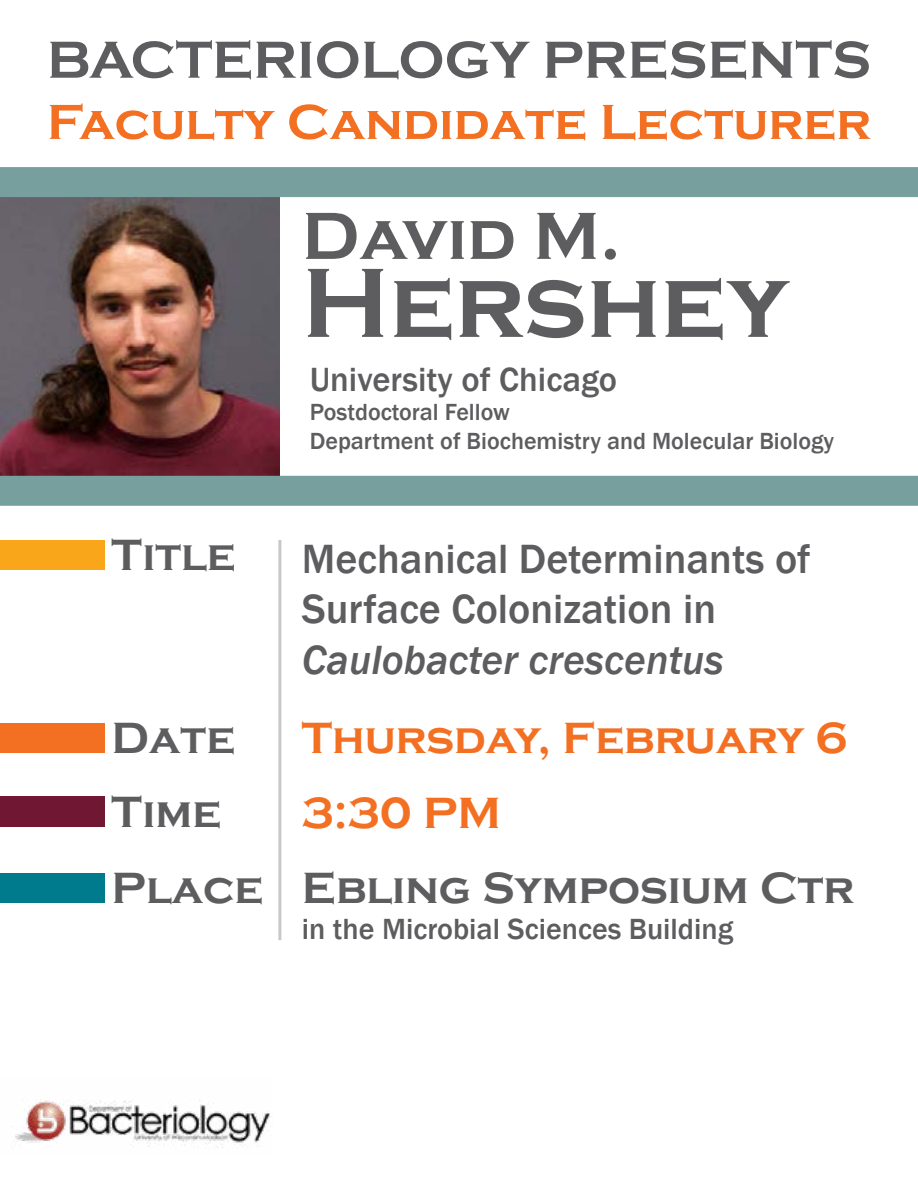
<style>
.page{position:relative;width:918px;height:1188px;background:#fff}
.page>*{position:absolute;margin:0;border:0;box-sizing:border-box;transform-origin:0 0}
.t1{font:700 102px "Copperplate Gothic";color:#5d5d60}
.t2{font:700 69px "Copperplate Gothic";color:#5d5d60}
.t3{font:700 54px "Copperplate Gothic";color:#5d5d60}
.t4{font:700 51px "Copperplate Gothic";color:#f36f21}
.t5{font:700 45px "Copperplate Gothic";color:#5d5d60}
.t6{font:700 45px "Copperplate Gothic";color:#f36f21}
.t7{font:500 42px/50.4px "Franklin Gothic";color:#5d5d60}
.t8{font:italic 500 42px "Franklin Gothic";color:#5d5d60}
.t9{font:500 34.5px "Franklin Gothic";color:#5d5d60}
.t10{font:500 30px "Franklin Gothic";color:#5d5d60}
.t11{font:500 24px/28.8px "Franklin Gothic";color:#5d5d60}
</style>
<div class="page">
<hr style="left:278px;top:540px;width:3px;height:400px;background:#c7c8ca">
<img style="left:0;top:197px;width:280px;height:279px">
<div style="left:0;top:476px;width:918px;height:30px;background:#769f9d"></div>
<div style="left:0;top:723px;width:104px;height:30px;background:#f36f21"></div>
<div style="left:0;top:797px;width:104px;height:30px;background:#6f1733"></div>
<div style="left:0;top:540px;width:104px;height:30px;background:#faa61a"></div>
<div style="left:0;top:873px;width:104px;height:30px;background:#007a8d"></div>
<img style="left:12px;top:1100px;width:258px;height:48px">
<div style="left:0;top:167px;width:918px;height:30px;background:#769f9d"></div>
<h3 class="t3" style="left:47px;top:30px;width:826px">BACTERIOLOGY PRESENTS</h3>
<h3 class="t4" style="left:47px;top:94px;width:826px">Faculty Candidate Lecturer</h3>
<h2 class="t2" style="left:302px;top:198px;width:321px">David M.</h2>
<h1 class="t1" style="left:302px;top:247px;width:488px">Hershey</h1>
<h3 class="t9" style="left:310px;top:358px;width:309px">University of Chicago</h3>
<p class="t11" style="left:310px;top:398px;width:526px">Postdoctoral Fellow<br>Department of Biochemistry and Molecular Biology</p>
<h3 class="t5" style="left:112px;top:530px;width:126px">Title</h3>
<h3 class="t7" style="left:302px;top:534px;width:510px">Mechanical Determinants of<br>Surface Colonization in</h3>
<h3 class="t8" style="left:302px;top:634px;width:423px">Caulobacter crescentus</h3>
<h3 class="t5" style="left:112px;top:713px;width:125px">Date</h3>
<h3 class="t6" style="left:302px;top:714px;width:547px">Thursday, February 6</h3>
<h3 class="t5" style="left:112px;top:787px;width:111px">Time</h3>
<h3 class="t6" style="left:302px;top:788px;width:201px">3:30 PM</h3>
<h3 class="t5" style="left:112px;top:863px;width:744px">Place Ebling Symposium Ctr</h3>
<p class="t10" style="left:302px;top:911px;width:433px">in the Microbial Sciences Building</p>
</div>
